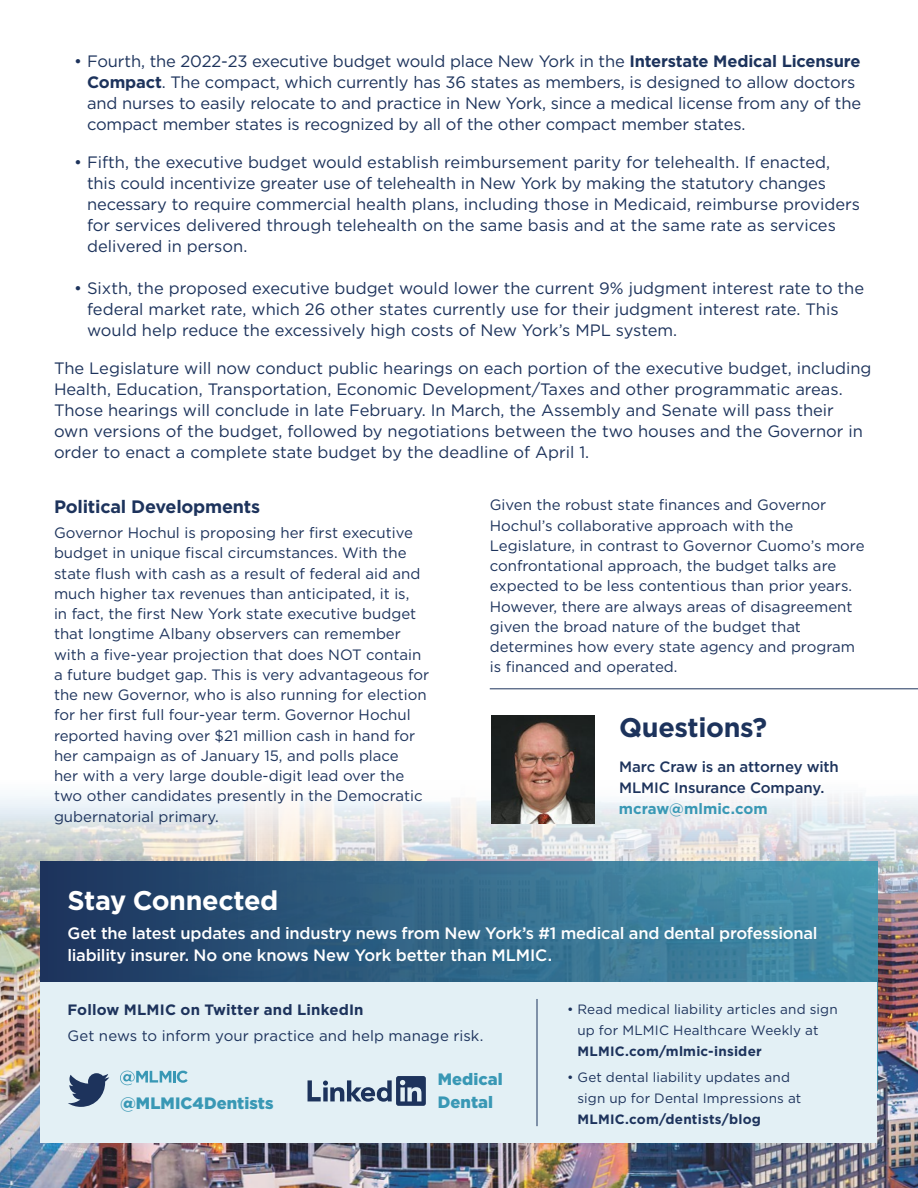
<style>
.page{position:relative;width:918px;height:1188px;background:#fff}
.page>*{position:absolute;margin:0;border:0;box-sizing:border-box;transform-origin:0 0}
.t1{font:700 27px "Gotham";letter-spacing:-.02em;color:#fff}
.t2{font:700 27px "Gotham";letter-spacing:-.01em;color:#1d335c}
.t3{font:700 18px "Gotham";letter-spacing:-.01em;color:#1d335c}
.t4{font:16.5px/21px "Gotham";color:#1d335c}
.t5{font:500 16.5px/22.5px "Gotham";letter-spacing:-.015em;color:#fff}
.t6{font:900 16.5px/23.1px "Gotham";letter-spacing:.005em;color:#3998b5}
.t7{font:15px/20.2px "Gotham";color:#1d335c}
.t8{font:500 15px/21px "Gotham";letter-spacing:-.005em;color:#1d335c}
.t9{font:700 15px "Gotham";letter-spacing:.01em;color:#1d335c}
.t10{font:700 15px "Gotham";color:#3998b5}
.t11{font:13.5px/21px "Gotham";letter-spacing:.01em;color:#1d335c}
.t12{font:700 13.5px "Gotham";letter-spacing:.015em;color:#1d335c}
.s1{font-weight:700}
</style>
<div class="page">
<img style="left:0;top:688px;width:918px;height:500px">
<div style="left:40px;top:861px;width:838px;height:229px;background:linear-gradient(to right,#1c355e,#4a98b1)"></div>
<div style="left:40px;top:982px;width:838px;height:161px;background:#e3f0f5"></div>
<svg style="left:68px;top:1073px;width:41px;height:34px"></svg>
<svg style="left:120px;top:1071px;width:68px;height:14px"></svg>
<svg style="left:308px;top:1076px;width:118px;height:30px"></svg>
<hr style="left:537px;top:999px;width:1px;height:127px;background:#1d335c">
<img style="left:491px;top:715px;width:103px;height:108px">
<hr style="left:490px;top:688px;width:428px;height:1px;background:#1d335c">
<p class="t4" style="left:87px;top:51px;width:776px;text-indent:-13px">• Fourth, the 2022-23 executive budget would place New York in the <span class="s1">Interstate Medical Licensure Compact</span>. The compact, which currently has 36 states as members, is designed to allow doctors and nurses to easily relocate to and practice in New York, since a medical license from any of the compact member states is recognized by all of the other compact member states.</p>
<p class="t4" style="left:87px;top:152px;width:775px;text-indent:-13px">• Fifth, the executive budget would establish reimbursement parity for telehealth. If enacted, this could incentivize greater use of telehealth in New York by making the statutory changes necessary to require commercial health plans, including those in Medicaid, reimburse providers for services delivered through telehealth on the same basis and at the same rate as services delivered in person.</p>
<p class="t4" style="left:87px;top:277px;width:779px;text-indent:-13px">• Sixth, the proposed executive budget would lower the current 9% judgment interest rate to the federal market rate, which 26 other states currently use for their judgment interest rate. This would help reduce the excessively high costs of New York’s MPL system.</p>
<p class="t4" style="left:54px;top:357px;width:819px">The Legislature will now conduct public hearings on each portion of the executive budget, including Health, Education, Transportation, Economic Development/Taxes and other programmatic areas.<br>Those hearings will conclude in late February. In March, the Assembly and Senate will pass their own versions of the budget, followed by negotiations between the two houses and the Governor in order to enact a complete state budget by the deadline of April 1.</p>
<p class="t3" style="left:54px;top:494px;width:208px">Political Developments</p>
<p class="t7" style="left:54px;top:522px;width:377px">Governor Hochul is proposing her first executive budget in unique fiscal circumstances. With the state flush with cash as a result of federal aid and much higher tax revenues than anticipated, it is,<br>in fact, the first New York state executive budget that longtime Albany observers can remember with a five-year projection that does NOT contain a future budget gap. This is very advantageous for the new Governor, who is also running for election for her first full four-year term. Governor Hochul reported having over $21 million cash in hand for her campaign as of January 15, and polls place<br>her with a very large double-digit lead over the two other candidates presently in the Democratic gubernatorial primary.</p>
<p class="t7" style="left:490px;top:495px;width:376px">Given the robust state finances and Governor Hochul’s collaborative approach with the Legislature, in contrast to Governor Cuomo’s more confrontational approach, the budget talks are expected to be less contentious than prior years.<br>However, there are always areas of disagreement given the broad nature of the budget that determines how every state agency and program is financed and operated.</p>
<h1 class="t2" style="left:619px;top:710px;width:150px">Questions?</h1>
<p class="t8" style="left:619px;top:756px;width:221px">Marc Craw is an attorney with<br>MLMIC Insurance Company.</p>
<p class="t10" style="left:619px;top:799px;width:150px">mcraw@mlmic.com</p>
<h1 class="t1" style="left:68px;top:882px;width:212px">Stay Connected</h1>
<p class="t5" style="left:68px;top:922px;width:752px">Get the latest updates and industry news from New York’s #1 medical and dental professional liability insurer. No one knows New York better than MLMIC.</p>
<p class="t11" style="left:578px;top:998px;width:262px;text-indent:-11px">• Read medical liability articles and sign up for MLMIC Healthcare Weekly at</p>
<p class="t12" style="left:578px;top:1042px;width:186px">MLMIC.com/mlmic-insider</p>
<p class="t11" style="left:578px;top:1066px;width:225px;text-indent:-11px">• Get dental liability updates and sign up for Dental Impressions at</p>
<p class="t12" style="left:578px;top:1110px;width:185px">MLMIC.com/dentists/blog</p>
<p class="t9" style="left:68px;top:999px;width:298px">Follow MLMIC on Twitter and LinkedIn</p>
<p class="t7" style="left:68px;top:1025px;width:418px">Get news to inform your practice and help manage risk.</p>
<p class="t6" style="left:438px;top:1068px;width:67px">Medical<br>Dental</p>
<p class="t6" style="left:120px;top:1092px;width:155px">@MLMIC4Dentists</p>
</div>
